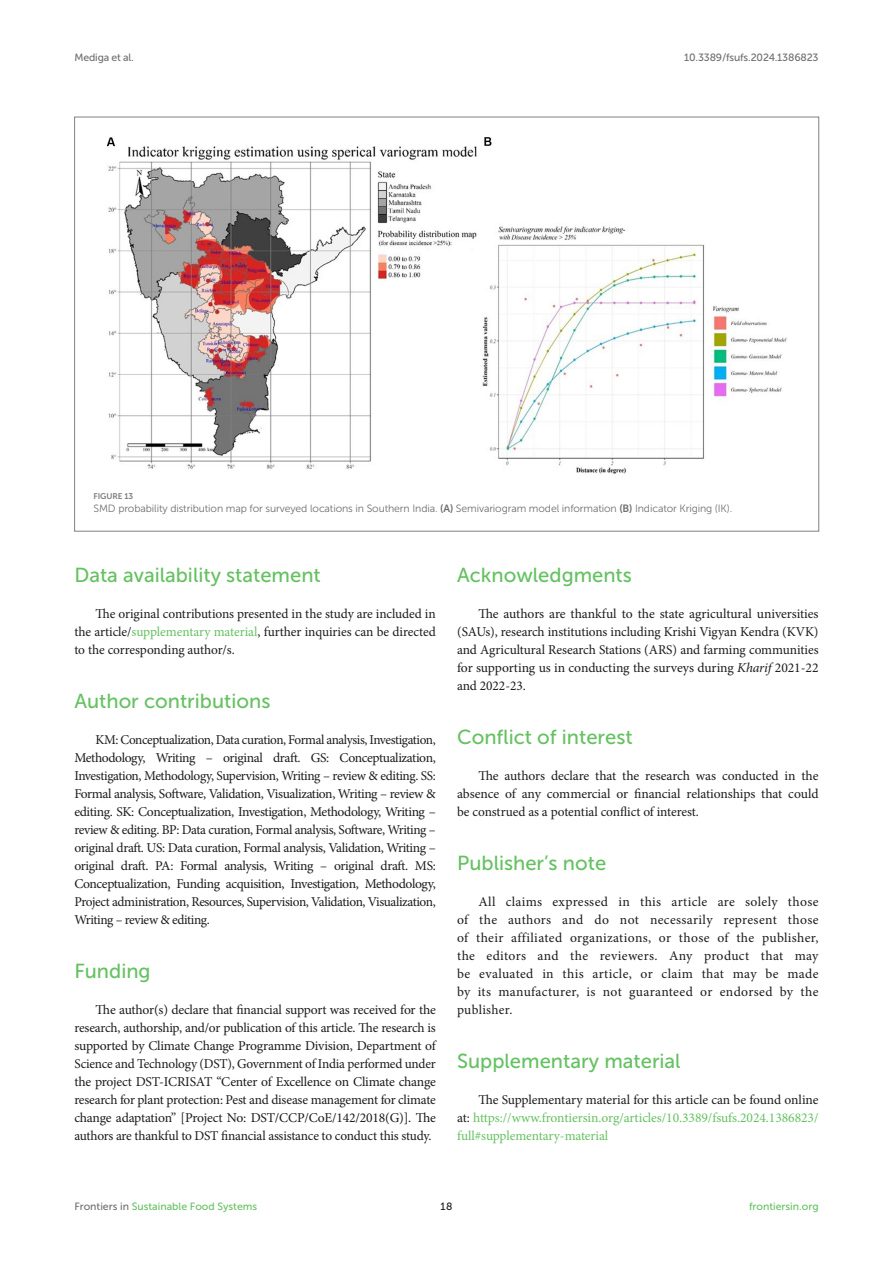
<style>
.page{position:relative;width:893px;height:1263px;background:#fff}
.page>*{position:absolute;margin:0;border:0;box-sizing:border-box;transform-origin:0 0}
.HEAD_1{font:20.25px "Museo Sans 500";color:#65c161}
.TEXT_FLUSH{font:13.5px/18px "Minion Pro";letter-spacing:-.01em;color:#1b1c1b;text-align:justify}
.TEXT_FLUSH-2{font:13.5px/18px "Minion Pro";letter-spacing:-.005em;color:#65c161;text-align:justify}
.FIG_LEG{font:10.5px "Museo Sans 300";letter-spacing:-.01em;color:#706f70}
.t1{font:10.5px "Museo Sans 500";color:#65c161}
.t2{font:10.5px "Museo Sans 500";letter-spacing:-.015em;color:#706f70}
.t3{font:10.5px "Museo Sans 500";color:#1b1c1b}
.FIG_HD{font:8.25px "Museo Sans 700";letter-spacing:-.01em;color:#7e7f7f}
.s1{font-family:"Museo Sans 700"}
.s2{color:#65c161}
.s3{font-style:italic}
.s4{color:#1b1c1b}
.s5{color:#706f70}
</style>
<div class="page">
<img style="left:106px;top:137px;width:681px;height:338px">
<p class="t2" style="left:74px;top:51px;width:61px">Mediga et al.</p>
<p class="t2" style="left:684px;top:51px;width:136px">10.3389/fsufs.2024.1386823</p>
<p class="FIG_HD" style="left:94px;top:491px;width:41px">FIGURE 13</p>
<p class="FIG_LEG" style="left:94px;top:503px;width:640px">SMD probability distribution map for surveyed locations in Southern India. <span class="s1">(A)</span> Semivariogram model information <span class="s1">(B)</span> Indicator Kriging (IK).</p>
<p class="HEAD_1" style="left:74px;top:564px;width:248px">Data availability statement</p>
<p class="TEXT_FLUSH" style="left:74px;top:605px;width:363px;text-indent:21px">The original contributions presented in the study are included in the article/<span class="s2">supplementary material</span>, further inquiries can be directed to the corresponding author/s.</p>
<p class="HEAD_1" style="left:74px;top:690px;width:197px">Author contributions</p>
<p class="TEXT_FLUSH" style="left:74px;top:731px;width:363px;text-indent:21px">KM: Conceptualization, Data curation, Formal analysis, Investigation, Methodology, Writing – original draft. GS: Conceptualization, Investigation, Methodology, Supervision, Writing – review &amp; editing. SS:<br>Formal analysis, Software, Validation, Visualization, Writing – review &amp; editing. SK: Conceptualization, Investigation, Methodology, Writing – review &amp; editing. BP: Data curation, Formal analysis, Software, Writing – original draft. US: Data curation, Formal analysis, Validation, Writing – original draft. PA: Formal analysis, Writing – original draft. MS:<br>Conceptualization, Funding acquisition, Investigation, Methodology, Project administration, Resources, Supervision, Validation, Visualization, Writing – review &amp; editing.</p>
<p class="HEAD_1" style="left:74px;top:960px;width:78px">Funding</p>
<p class="TEXT_FLUSH" style="left:74px;top:1001px;width:363px;text-indent:21px">The author(s) declare that financial support was received for the research, authorship, and/or publication of this article. The research is supported by Climate Change Programme Division, Department of Science and Technology (DST), Government of India performed under the project DST-ICRISAT “Center of Excellence on Climate change research for plant protection: Pest and disease management for climate change adaptation” [Project No: DST/CCP/CoE/142/2018(G)]. The authors are thankful to DST financial assistance to conduct this study.</p>
<p class="HEAD_1" style="left:457px;top:564px;width:176px">Acknowledgments</p>
<p class="TEXT_FLUSH" style="left:457px;top:605px;width:363px;text-indent:21px">The authors are thankful to the state agricultural universities (SAUs), research institutions including Krishi Vigyan Kendra (KVK) and Agricultural Research Stations (ARS) and farming communities for supporting us in conducting the surveys during <span class="s3">Kharif</span> 2021-22 and 2022-23.</p>
<p class="HEAD_1" style="left:457px;top:726px;width:177px">Conflict of interest</p>
<p class="TEXT_FLUSH" style="left:457px;top:767px;width:363px;text-indent:21px">The authors declare that the research was conducted in the absence of any commercial or financial relationships that could be construed as a potential conflict of interest.</p>
<p class="HEAD_1" style="left:457px;top:852px;width:151px">Publisher’s note</p>
<p class="TEXT_FLUSH" style="left:457px;top:893px;width:363px;text-indent:21px">All claims expressed in this article are solely those of the authors and do not necessarily represent those of their affiliated organizations, or those of the publisher, the editors and the reviewers. Any product that may be evaluated in this article, or claim that may be made by its manufacturer, is not guaranteed or endorsed by the publisher.</p>
<p class="HEAD_1" style="left:457px;top:1050px;width:225px">Supplementary material</p>
<p class="TEXT_FLUSH-2" style="left:457px;top:1091px;width:363px;text-indent:21px"><span class="s4">The Supplementary material for this article can be found online at:</span> https://www.frontiersin.org/articles/10.3389/fsufs.2024.1386823/ full#supplementary-material</p>
<p class="t1" style="left:74px;top:1200px;width:184px"><span class="s5">Frontiers in</span> Sustainable Food Systems</p>
<p class="t3" style="left:440px;top:1200px;width:14px">18</p>
<p class="t1" style="left:749px;top:1200px;width:71px">frontiersin.org</p>
</div>
